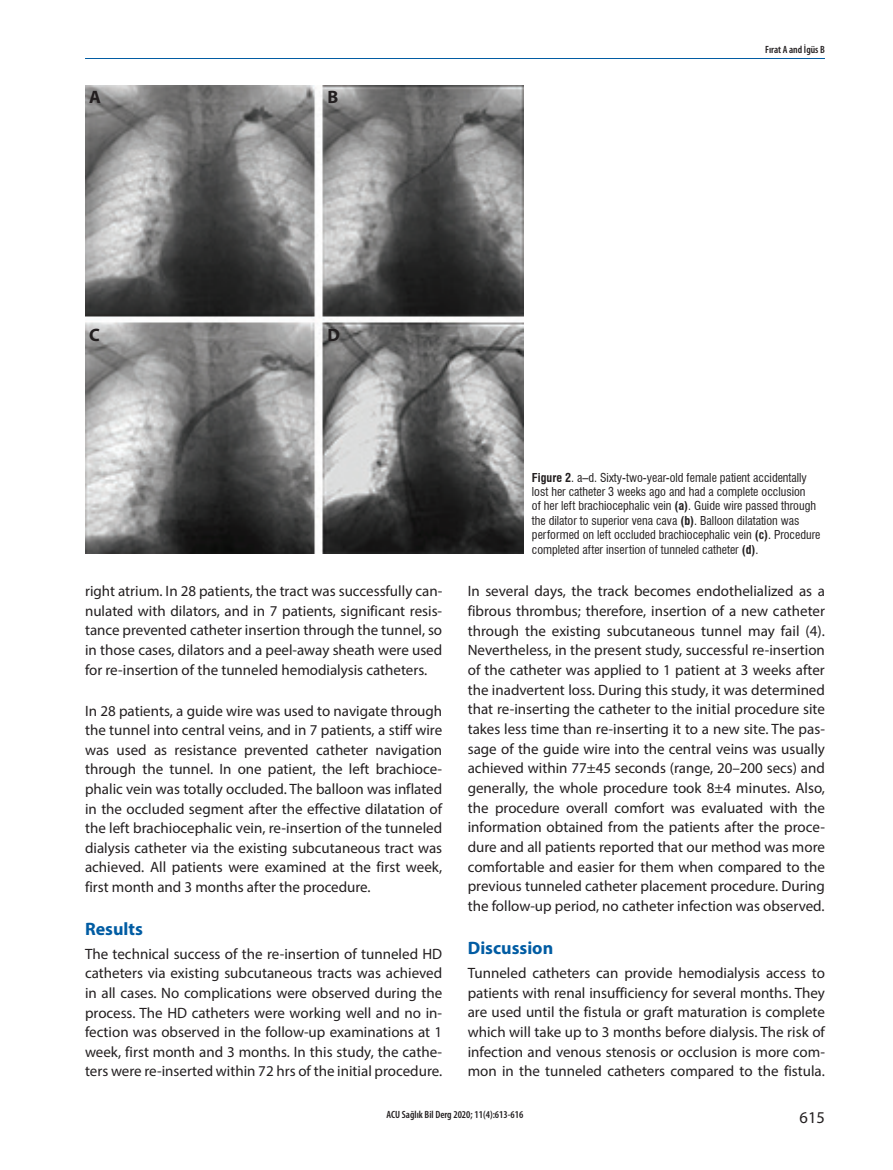
<style>
.page{position:relative;width:893px;height:1170px;background:#fff}
.page>*{position:absolute;margin:0;border:0;box-sizing:border-box;transform-origin:0 0}
.t1{font:700 18px "Myriad Pro";color:#015ca3}
.t2{font:700 18px "Myriad Pro";color:#231f20}
.t3{font:16.5px "Myriad Pro";color:#231f20}
.t4{font:15px/19.6px "Myriad Pro";color:#231f20;text-align:justify}
.t5{font:condensed 12px/14.4px "Swiss 721 BT";color:#231f20}
.t6{font:600 condensed 10.5px "Myriad Pro";color:#231f20}
.s1{font-weight:700}
</style>
<div class="page">
<hr style="left:85px;top:58px;width:740px;height:1px;background:#015ca3">
<img style="left:85px;top:85px;width:438px;height:468px">
<p class="t2" style="left:89px;top:85px;width:13px">A</p>
<p class="t2" style="left:327px;top:85px;width:12px">B</p>
<p class="t6" style="left:765px;top:44px;width:61px">Fırat A and İgüs B</p>
<p class="t2" style="left:89px;top:323px;width:12px">C</p>
<p class="t2" style="left:327px;top:323px;width:14px">D</p>
<p class="t4" style="left:85px;top:581px;width:359px">right atrium. In 28 patients, the tract was successfully can&shy;nulated with dilators, and in 7 patients, significant resis&shy;tance prevented catheter insertion through the tunnel, so in those cases, dilators and a peel-away sheath were used for re-insertion of the tunneled hemodialysis catheters.</p>
<p class="t4" style="left:85px;top:700px;width:359px">In 28 patients, a guide wire was used to navigate through the tunnel into central veins, and in 7 patients, a stiff wire was used as resistance prevented catheter navigation through the tunnel. In one patient, the left brachioce&shy;phalic vein was totally occluded. The balloon was inflated in the occluded segment after the effective dilatation of the left brachiocephalic vein, re-insertion of the tunneled dialysis catheter via the existing subcutaneous tract was achieved. All patients were examined at the first week, first month and 3 months after the procedure.</p>
<p class="t1" style="left:85px;top:917px;width:59px">Results</p>
<p class="t4" style="left:85px;top:943px;width:359px">The technical success of the re-insertion of tunneled HD catheters via existing subcutaneous tracts was achieved in all cases. No complications were observed during the process. The HD catheters were working well and no in&shy;fection was observed in the follow-up examinations at 1 week, first month and 3 months. In this study, the cathe&shy;ters were re-inserted within 72 hrs of the initial procedure.</p>
<p class="t5" style="left:532px;top:470px;width:290px"><span class="s1">Figure 2</span>. a–d. Sixty-two-year-old female patient accidentally lost her catheter 3 weeks ago and had a complete occlusion<br>of her left brachiocephalic vein <span class="s1">(a)</span>. Guide wire passed through the dilator to superior vena cava <span class="s1">(b)</span>. Balloon dilatation was performed on left occluded brachiocephalic vein <span class="s1">(c)</span>. Procedure completed after insertion of tunneled catheter <span class="s1">(d)</span>.</p>
<p class="t4" style="left:468px;top:581px;width:359px">In several days, the track becomes endothelialized as a fibrous thrombus; therefore, insertion of a new catheter through the existing subcutaneous tunnel may fail (4).<br>Nevertheless, in the present study, successful re-insertion of the catheter was applied to 1 patient at 3 weeks after the inadvertent loss. During this study, it was determined that re-inserting the catheter to the initial procedure site takes less time than re-inserting it to a new site. The pas&shy;sage of the guide wire into the central veins was usually achieved within 77±45 seconds (range, 20–200 secs) and generally, the whole procedure took 8±4 minutes. Also, the procedure overall comfort was evaluated with the information obtained from the patients after the proce&shy;dure and all patients reported that our method was more comfortable and easier for them when compared to the previous tunneled catheter placement procedure. During the follow-up period, no catheter infection was observed.</p>
<p class="t1" style="left:468px;top:936px;width:87px">Discussion</p>
<p class="t4" style="left:468px;top:962px;width:359px">Tunneled catheters can provide hemodialysis access to patients with renal insufficiency for several months. They are used until the fistula or graft maturation is complete which will take up to 3 months before dialysis. The risk of infection and venous stenosis or occlusion is more com&shy;mon in the tunneled catheters compared to the fistula.</p>
<p class="t6" style="left:386px;top:1108px;width:138px">ACU Sağlık Bil Derg 2020; 11(4):613-616</p>
<p class="t3" style="left:799px;top:1106px;width:27px">615</p>
</div>
